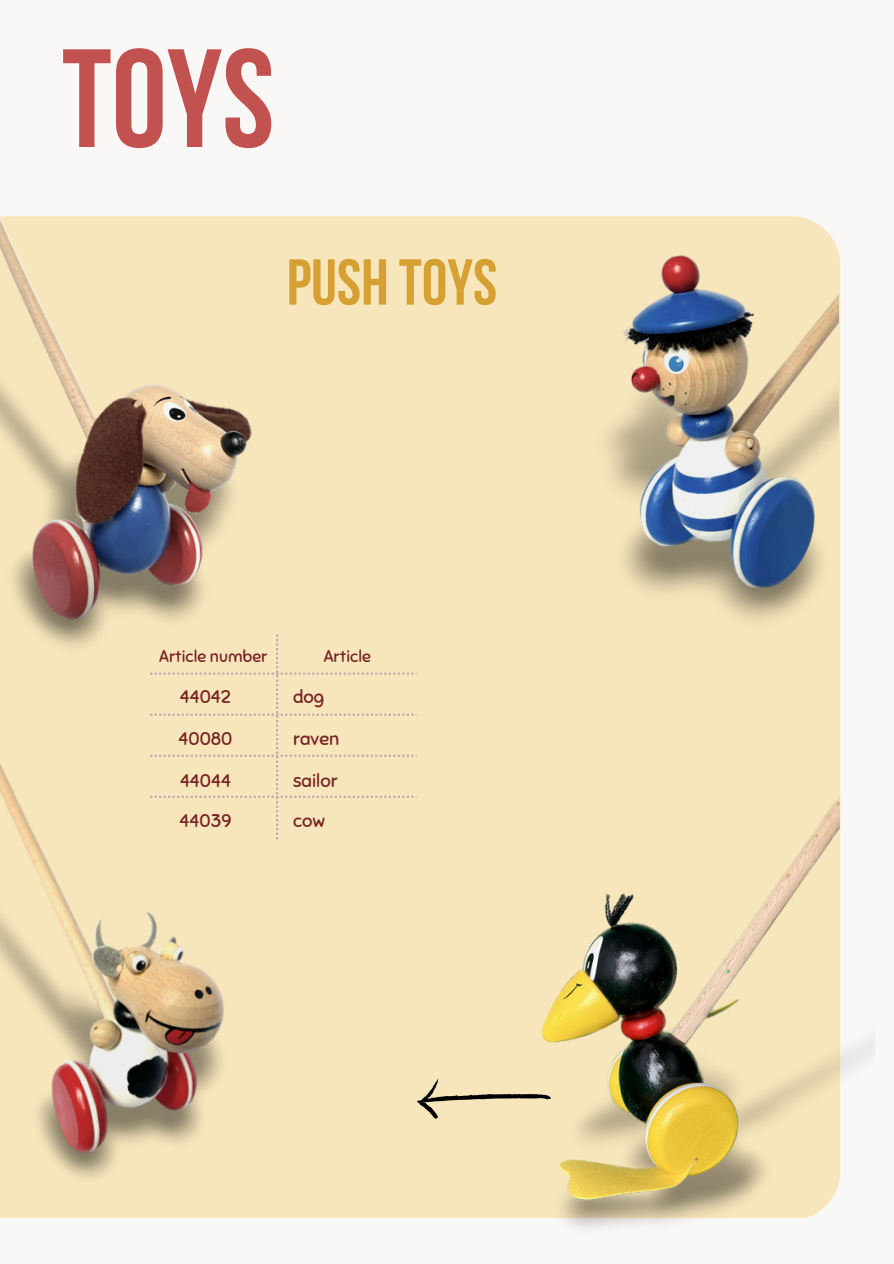
<style>
.page{position:relative;width:894px;height:1264px;background:#fff}
.page>*{position:absolute;margin:0;border:0;box-sizing:border-box;transform-origin:0 0}
.t1{font:700 139.5px "Bebas Neue";color:#c25250}
.t2{font:700 64.65px "Bebas Neue";color:#d6a032}
.t3{font:18.3px "Sniglet";color:#772423}
.t4{font:16.5px "Sniglet";color:#772423}
</style>
<div class="page">
<div style="left:0;top:0;width:893px;height:1263px;background:#faf8f6"></div>
<div style="left:0;top:216px;width:840px;height:1002px;background:#f7e6bc"></div>
<img style="left:511px;top:781px;width:362px;height:447px">
<img style="left:457px;top:216px;width:380px;height:452px">
<img style="left:0;top:216px;width:357px;height:479px">
<img style="left:0;top:721px;width:343px;height:497px">
<div style="left:150px;top:634px;width:266px;height:205px;background:#f7e6bc"></div>
<svg style="left:417px;top:1078px;width:133px;height:40px;background:#d7c8a3"></svg>
<h1 class="t1" style="left:62px;top:42px;width:214px">TOYS</h1>
<p class="t2" style="left:287px;top:256px;width:212px">PUSH TOYS</p>
<p class="t4" style="left:159px;top:646px;width:110px">Article number</p>
<p class="t3" style="left:180px;top:685px;width:53px">44042</p>
<p class="t3" style="left:178px;top:727px;width:55px">40080</p>
<p class="t3" style="left:180px;top:769px;width:53px">44044</p>
<p class="t3" style="left:179px;top:809px;width:53px">44039</p>
<p class="t4" style="left:323px;top:646px;width:49px">Article</p>
<p class="t3" style="left:293px;top:685px;width:32px">dog</p>
<p class="t3" style="left:293px;top:727px;width:48px">raven</p>
<h2 class="t3" style="left:293px;top:769px;width:46px">sailor</h2>
<p class="t3" style="left:293px;top:809px;width:34px">cow</p>
</div>
